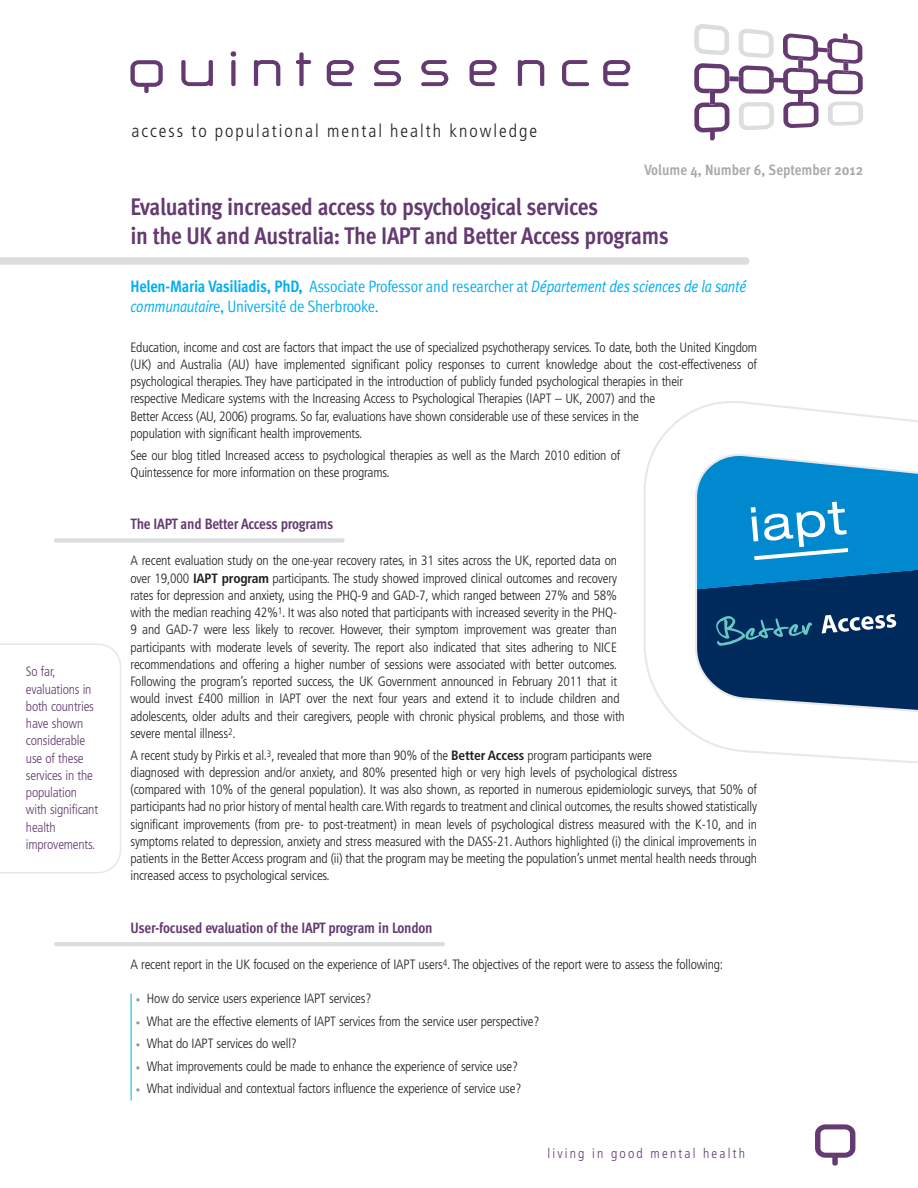
<style>
.page{position:relative;width:918px;height:1188px;background:#fff}
.page>*{position:absolute;margin:0;border:0;box-sizing:border-box;transform-origin:0 0}
.t1{font:700 24px/28.8px "Meta Cond";letter-spacing:-.015em;color:#643a71}
.t2{font:300 condensed 18px "Frutiger";letter-spacing:.11em;color:#231f20}
.t3{font:16.5px/19.8px "Meta Cond Normal";letter-spacing:-.015em;color:#00aeef}
.t4{font:700 15px "Meta Cond";letter-spacing:-.015em;color:#643a71}
.t5{font:700 15px "Meta Cond";color:#a8a9ad}
.t6{font:300 condensed 13.65px "Frutiger";letter-spacing:.16em;color:#643a71}
.t7{font:300 condensed 13.5px/17.2px "Frutiger";letter-spacing:-.015em;color:#231f20}
.t8{font:300 condensed 13.5px/17.2px "Frutiger";letter-spacing:-.015em;color:#643a71}
.s1{font-family:"Meta Cond";font-weight:700}
.s2{font-family:"Meta Plus Normal";font-style:italic}
.s3{font-weight:700}
.s4{font-size:9px;color:#939598}
</style>
<div class="page">
<svg style="left:694px;top:24px;width:35px;height:31px"></svg>
<svg style="left:739px;top:29px;width:35px;height:29px"></svg>
<svg style="left:739px;top:102px;width:35px;height:28px"></svg>
<svg style="left:828px;top:102px;width:35px;height:24px"></svg>
<div style="left:798px;top:94px;width:5px;height:8px;background:#643a71"></div>
<svg style="left:783px;top:102px;width:36px;height:26px"></svg>
<div style="left:710px;top:93px;width:5px;height:10px;background:#643a71"></div>
<div style="left:729px;top:76px;width:10px;height:5px;background:#643a71"></div>
<svg style="left:694px;top:63px;width:35px;height:30px"></svg>
<div style="left:774px;top:78px;width:9px;height:5px;background:#643a71"></div>
<svg style="left:739px;top:66px;width:35px;height:28px"></svg>
<svg style="left:694px;top:102px;width:35px;height:39px"></svg>
<svg style="left:783px;top:33px;width:80px;height:61px"></svg>
<svg style="left:181px;top:60px;width:32px;height:26px"></svg>
<svg style="left:231px;top:51px;width:5px;height:35px"></svg>
<svg style="left:254px;top:60px;width:26px;height:26px"></svg>
<svg style="left:296px;top:52px;width:15px;height:34px"></svg>
<svg style="left:327px;top:60px;width:27px;height:26px"></svg>
<svg style="left:374px;top:60px;width:27px;height:26px"></svg>
<svg style="left:421px;top:60px;width:27px;height:26px"></svg>
<svg style="left:470px;top:60px;width:27px;height:26px"></svg>
<svg style="left:518px;top:60px;width:26px;height:26px"></svg>
<svg style="left:562px;top:60px;width:27px;height:26px"></svg>
<svg style="left:603px;top:60px;width:27px;height:26px"></svg>
<svg style="left:130px;top:60px;width:33px;height:33px"></svg>
<svg style="left:815px;top:1124px;width:40px;height:42px"></svg>
<svg style="left:0;top:257px;width:749px;height:8px;background:#dddee0"></svg>
<svg style="left:54px;top:538px;width:291px;height:5px"></svg>
<svg style="left:644px;top:401px;width:274px;height:362px"></svg>
<hr style="left:54px;top:942px;width:391px;height:4px;background:#dcdddf">
<hr style="left:131px;top:994px;width:1px;height:107px;background:#00aeef">
<svg style="left:0;top:643px;width:121px;height:230px"></svg>
<p class="t8" style="left:26px;top:664px;width:74px">So far, evaluations in both countries have shown considerable use of these services in the population with significant health improvements.</p>
<h2 class="t2" style="left:132px;top:124px;width:407px">access to populational mental health knowledge</h2>
<p class="t5" style="left:644px;top:164px;width:220px">Volume 4, Number 6, September 2012</p>
<h1 class="t1" style="left:130px;top:195px;width:540px">Evaluating increased access to psychological services<br>in the UK and Australia: The IAPT and Better Access programs</h1>
<p class="t3" style="left:130px;top:278px;width:618px"><span class="s1">Helen-Maria Vasiliadis, PhD,</span> Associate Professor and researcher at <span class="s2">Département des sciences de la santé communautair</span>e, Université de Sherbrooke.</p>
<p class="t7" style="left:130px;top:339px;width:628px">Education, income and cost are factors that impact the use of specialized psychotherapy services. To date, both the United Kingdom (UK) and Australia (AU) have implemented significant policy responses to current knowledge about the cost-effectiveness of psychological therapies. They have participated in the introduction of publicly funded psychological therapies in their<br>respective Medicare systems with the Increasing Access to Psychological Therapies (IAPT – UK, 2007) and the<br>Better Access (AU, 2006) programs. So far, evaluations have shown considerable use of these services in the<br>population with significant health improvements.</p>
<p class="t7" style="left:131px;top:447px;width:491px">See our blog titled Increased access to psychological therapies as well as the March 2010 edition of<br>Quintessence for more information on these programs.</p>
<p class="t4" style="left:130px;top:518px;width:204px">The IAPT and Better Access programs</p>
<p class="t7" style="left:130px;top:553px;width:496px">A recent evaluation study on the one-year recovery rates, in 31 sites across the UK, reported data on over 19,000 <span class="s3">IAPT program</span> participants. The study showed improved clinical outcomes and recovery rates for depression and anxiety, using the PHQ-9 and GAD-7, which ranged between 27% and 58% with the median reaching 42%<sup>1</sup>. It was also noted that participants with increased severity in the PHQ-9 and GAD-7 were less likely to recover. However, their symptom improvement was greater than participants with moderate levels of severity. The report also indicated that sites adhering to NICE recommendations and offering a higher number of sessions were associated with better outcomes.<br>Following the program’s reported success, the UK Government announced in February 2011 that it would invest £400 million in IAPT over the next four years and extend it to include children and adolescents, older adults and their caregivers, people with chronic physical problems, and those with severe mental illness<sup>2</sup>.</p>
<p class="t7" style="left:130px;top:747px;width:628px">A recent study by Pirkis et al.<sup>3</sup>, revealed that more than 90% of the <span class="s3">Better Access</span> program participants were<br>diagnosed with depression and/or anxiety, and 80% presented high or very high levels of psychological distress<br>(compared with 10% of the general population). It was also shown, as reported in numerous epidemiologic surveys, that 50% of participants had no prior history of mental health care.With regards to treatment and clinical outcomes, the results showed statistically significant improvements (from pre- to post-treatment) in mean levels of psychological distress measured with the K-10, and in symptoms related to depression, anxiety and stress measured with the DASS-21. Authors highlighted (i) the clinical improvements in patients in the Better Access program and (ii) that the program may be meeting the population’s unmet mental health needs through increased access to psychological services.</p>
<p class="t4" style="left:130px;top:922px;width:304px">User-focused evaluation of the IAPT program in London</p>
<p class="t7" style="left:130px;top:957px;width:594px">A recent report in the UK focused on the experience of IAPT users<sup>4</sup>. The objectives of the report were to assess the following:</p>
<p class="t7" style="left:136px;top:991px;width:237px"><span class="s4">•</span> How do service users experience IAPT services?</p>
<p class="t7" style="left:136px;top:1013px;width:405px"><span class="s4">•</span> What are the effective elements of IAPT services from the service user perspective?</p>
<p class="t7" style="left:136px;top:1036px;width:163px"><span class="s4">•</span> What do IAPT services do well?</p>
<p class="t7" style="left:136px;top:1059px;width:384px"><span class="s4">•</span> What improvements could be made to enhance the experience of service use?</p>
<p class="t7" style="left:136px;top:1081px;width:387px"><span class="s4">•</span> What individual and contextual factors influence the experience of service use?</p>
<p class="t6" style="left:547px;top:1147px;width:199px">living in good mental health</p>
</div>
